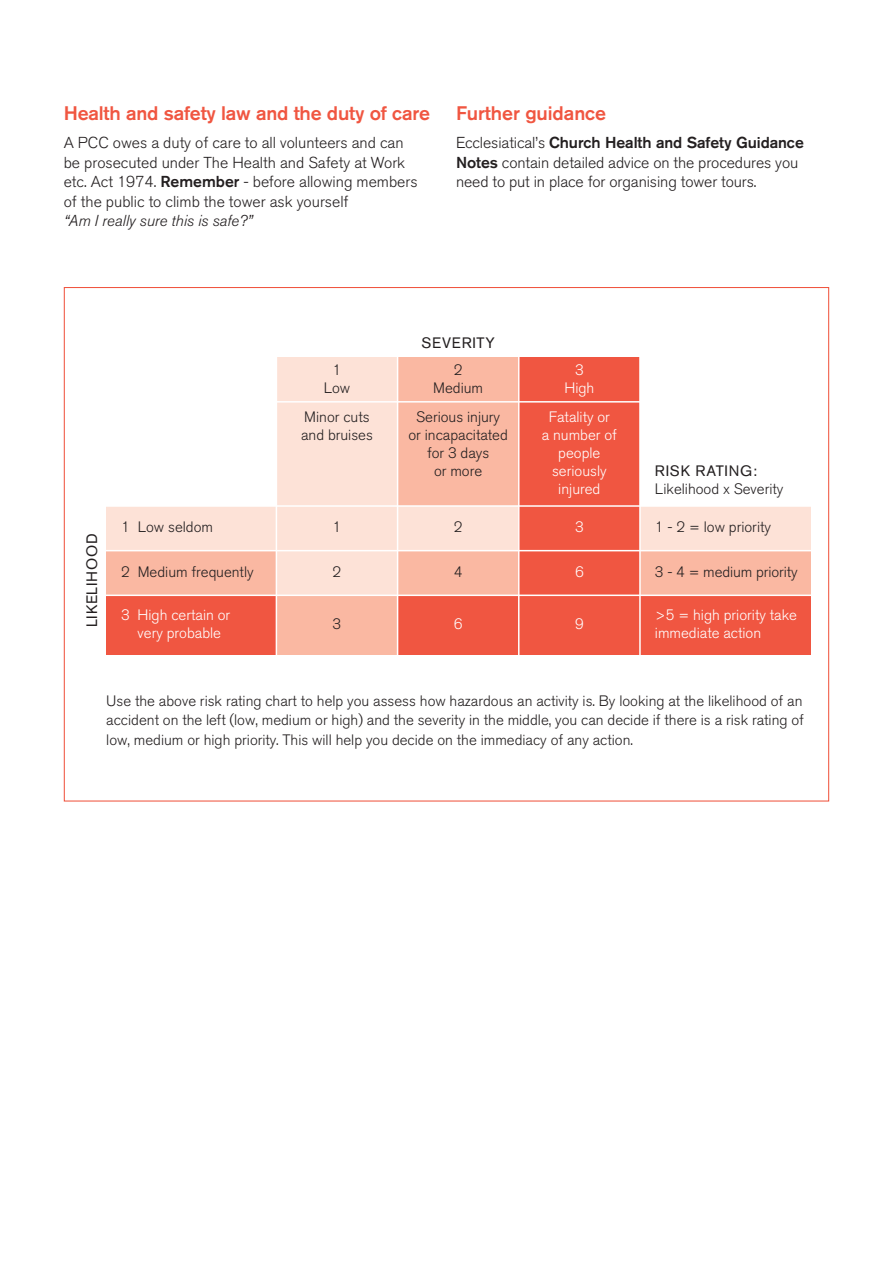
<style>
.page{position:relative;width:893px;height:1263px;background:#fff}
.page>*{position:absolute;margin:0;border:0;box-sizing:border-box;transform-origin:0 0}
.t1{font:500 19.5px "Akzidenz Grotesk BQ";letter-spacing:-.01em;color:#f05641}
.t2{font:300 15.75px/19.5px "Akzidenz Grotesk BQ";color:#231f20}
.t3{font:italic 300 15.75px "Akzidenz Grotesk BQ";color:#231f20}
.t4{font:300 15px/18px "Akzidenz Grotesk BQ";color:#231f20;text-align:center}
.t5{font:300 15px/18px "Akzidenz Grotesk BQ";color:#fff;text-align:center}
.t6{font:15px "Akzidenz Grotesk BQ";letter-spacing:.05em;color:#231f20}
.s1{font-weight:500}
</style>
<div class="page">
<div style="left:276px;top:357px;width:122px;height:45px;background:#fde2d7"></div>
<div style="left:398px;top:357px;width:121px;height:45px;background:#fab8a2"></div>
<div style="left:519px;top:357px;width:121px;height:45px;background:#f05641"></div>
<div style="left:276px;top:402px;width:122px;height:104px;background:#fde2d7"></div>
<div style="left:398px;top:402px;width:121px;height:104px;background:#fab8a2"></div>
<div style="left:519px;top:402px;width:121px;height:104px;background:#f05641"></div>
<div style="left:106px;top:506px;width:170px;height:45px;background:#fde2d7"></div>
<div style="left:106px;top:551px;width:170px;height:44px;background:#fab8a2"></div>
<div style="left:106px;top:595px;width:170px;height:60px;background:#f05641"></div>
<div style="left:276px;top:506px;width:122px;height:45px;background:#fde2d7"></div>
<div style="left:276px;top:551px;width:122px;height:44px;background:#fde2d7"></div>
<div style="left:276px;top:595px;width:122px;height:60px;background:#fab8a2"></div>
<div style="left:398px;top:506px;width:121px;height:45px;background:#fde2d7"></div>
<div style="left:398px;top:551px;width:121px;height:44px;background:#fab8a2"></div>
<div style="left:398px;top:595px;width:121px;height:60px;background:#f05641"></div>
<div style="left:519px;top:506px;width:121px;height:45px;background:#f05641"></div>
<div style="left:519px;top:551px;width:121px;height:44px;background:#f05641"></div>
<div style="left:519px;top:595px;width:121px;height:60px;background:#f05641"></div>
<div style="left:640px;top:506px;width:170px;height:45px;background:#fde2d7"></div>
<div style="left:640px;top:551px;width:170px;height:44px;background:#fab8a2"></div>
<div style="left:640px;top:595px;width:170px;height:60px;background:#f05641"></div>
<hr style="left:276px;top:355px;width:1px;height:302px;background:#fff">
<hr style="left:397px;top:355px;width:1px;height:302px;background:#fff">
<hr style="left:518px;top:355px;width:1px;height:302px;background:#fff">
<hr style="left:639px;top:355px;width:2px;height:302px;background:#fff">
<hr style="left:102px;top:550px;width:710px;height:1px;background:#fff">
<hr style="left:102px;top:594px;width:710px;height:2px;background:#fff">
<hr style="left:102px;top:505px;width:710px;height:2px;background:#fff">
<hr style="left:102px;top:401px;width:710px;height:2px;background:#fff">
<h1 class="t1" style="left:64px;top:106px;width:368px">Health and safety law and the duty of care</h1>
<p class="t2" style="left:64px;top:135px;width:355px">A PCC owes a duty of care to all volunteers and can be prosecuted under The Health and Safety at Work etc. Act 1974. <span class="s1">Remember</span> - before allowing members of the public to climb the tower ask yourself</p>
<p class="t3" style="left:64px;top:215px;width:190px">“Am I really sure this is safe?”</p>
<h1 class="t1" style="left:456px;top:106px;width:152px">Further guidance</h1>
<p class="t2" style="left:456px;top:135px;width:349px">Ecclesiatical’s <span class="s1">Church Health and Safety Guidance<br>Notes</span> contain detailed advice on the procedures you need to put in place for organising tower tours.</p>
<p class="t6" style="left:87px;top:627px;width:95px;rotate:-90deg">LIKELIHOOD</p>
<p class="t4" style="left:121px;top:520px;width:93px">1 Low seldom</p>
<p class="t4" style="left:121px;top:565px;width:134px">2 Medium frequently</p>
<p class="t5" style="left:121px;top:608px;width:110px">3 High certain or very probable</p>
<p class="t6" style="left:421px;top:337px;width:75px">SEVERITY</p>
<p class="t4" style="left:324px;top:362px;width:28px">1<br>Low</p>
<p class="t4" style="left:433px;top:362px;width:51px">2<br>Medium</p>
<p class="t5" style="left:564px;top:362px;width:31px">3<br>High</p>
<p class="t4" style="left:301px;top:410px;width:73px;text-align:left">Minor cuts and bruises</p>
<p class="t4" style="left:408px;top:410px;width:101px">Serious injury or incapacitated for 3 days<br>or more</p>
<p class="t5" style="left:542px;top:410px;width:77px">Fatality or<br>a number of people seriously injured</p>
<p class="t4" style="left:333px;top:520px;width:10px">1</p>
<p class="t4" style="left:333px;top:565px;width:10px">2</p>
<p class="t4" style="left:333px;top:617px;width:10px">3</p>
<p class="t4" style="left:454px;top:520px;width:10px">2</p>
<p class="t4" style="left:454px;top:565px;width:10px">4</p>
<p class="t5" style="left:454px;top:617px;width:10px">6</p>
<p class="t5" style="left:575px;top:520px;width:10px">3</p>
<p class="t5" style="left:575px;top:565px;width:10px">6</p>
<p class="t5" style="left:575px;top:617px;width:10px">9</p>
<p class="t6" style="left:655px;top:465px;width:104px">RISK RATING:</p>
<p class="t4" style="left:655px;top:481px;width:130px">Likelihood x Severity</p>
<p class="t4" style="left:655px;top:520px;width:118px">1 - 2 = low priority</p>
<p class="t4" style="left:655px;top:565px;width:144px">3 - 4 = medium priority</p>
<p class="t5" style="left:655px;top:608px;width:143px;text-align:left">&gt;5 = high priority take immediate action</p>
<p class="t4" style="left:106px;top:693px;width:699px;line-height:19.5px;text-align:justify">Use the above risk rating chart to help you assess how hazardous an activity is. By looking at the likelihood of an accident on the left (low, medium or high) and the severity in the middle, you can decide if there is a risk rating of low, medium or high priority. This will help you decide on the immediacy of any action.</p>
</div>
